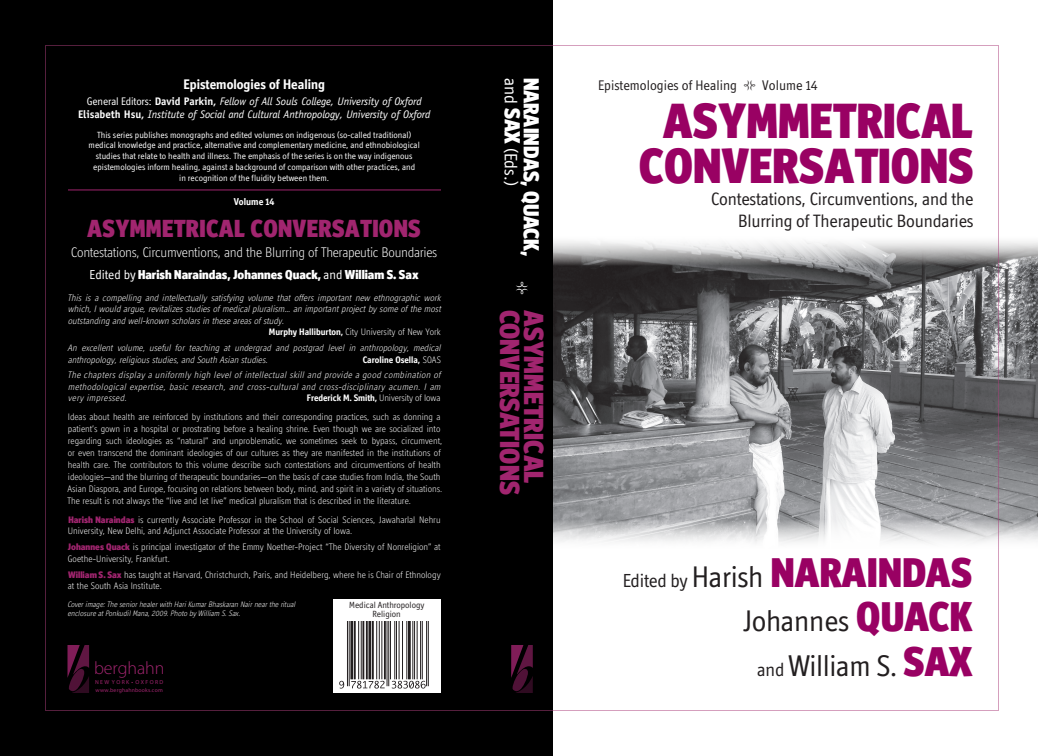
<style>
.page{position:relative;width:1044px;height:756px;background:#fff}
.page>*{position:absolute;margin:0;border:0;box-sizing:border-box;transform-origin:0 0}
.t1{font:900 50px/45.6px "Officina Display ITC";color:#990163;text-align:center}
.t2{font:900 42px "Officina Display ITC";letter-spacing:.005em;color:#990163}
.t3{font:30px "Officina Display ITC";letter-spacing:-.01em;color:#231f20}
.t4{font:900 28px "Officina Display ITC";color:#a1256f}
.t5{font:900 25px "Officina Display ITC";letter-spacing:.01em;color:#a1256f}
.t6{font:900 22px "Officina Display ITC";letter-spacing:-.01em;color:#fff}
.t7{font:18px/22px "Officina Display ITC";letter-spacing:-.01em;color:#231f20;text-align:right}
.t8{font:18px "Officina Display ITC";color:#fff}
.t9{font:300 18px "Myriad Pro";letter-spacing:-.005em;color:#a1256f}
.t10{font:16px "Type Embellishments Two Plain";color:#fff}
.t11{font:300 14px "Officina Display ITC";letter-spacing:-.02em;color:#fff}
.t12{font:14px "Officina Display ITC";color:#231f20}
.t13{font:700 14px "Officina Display ITC";color:#fff}
.t14{font:900 13px "Officina Display ITC";color:#fff}
.t15{font:italic 11px/13.2px "Officina Sans";letter-spacing:-.01em;color:#fff;text-align:center}
.t16{font:700 10px "Officina Display ITC";color:#fff}
.t17{font:300 9.5px/12px "Officina Display ITC";color:#fff}
.t18{font:italic 300 9.5px/11.4px "Officina Display ITC";color:#fff;text-align:justify}
.t19{font:700 9.5px "Officina Display ITC";letter-spacing:-.005em;color:#fff}
.t20{font:9px "Officina Display ITC";color:#fff}
.t21{font:9px "Officina Display ITC";color:#231f20}
.t22{font:italic 300 8px/9.6px "Officina Display ITC";color:#fff}
.t23{font:5.8px "Myriad Pro";letter-spacing:.03em;color:#a1256f}
.s1{font-family:"Officina Display ITC";font-style:normal}
.s2{font-weight:700;font-style:normal}
.s3{font-weight:400}
.s4{font-weight:700}
.s5{font-weight:300}
.s6{font-weight:900;color:#a1256f}
.s7{font-weight:900;font-size:22px}
.s8{font-family:"Type Embellishments Two Plain"}
.s9{font-weight:400;font-size:19px;color:#231f20}
.s10{font-weight:400;font-size:30px;color:#231f20}
.s11{font-weight:900;font-size:42px;color:#990163}
.s12{font-size:19px}
</style>
<div class="page">
<img style="left:553px;top:241px;width:484px;height:302px">
<div style="left:0;top:0;width:553px;height:756px;background:#000"></div>
<svg style="left:333px;top:599px;width:108px;height:94px;background:#edeced"></svg>
<hr style="left:428px;top:611px;width:1px;height:75px;background:#231f20">
<hr style="left:426px;top:611px;width:1px;height:75px;background:#231f20">
<hr style="left:422px;top:611px;width:1px;height:68px;background:#231f20">
<hr style="left:420px;top:611px;width:1px;height:68px;background:#231f20">
<hr style="left:417px;top:611px;width:1px;height:68px;background:#231f20">
<hr style="left:414px;top:611px;width:1px;height:68px;background:#231f20">
<hr style="left:412px;top:611px;width:1px;height:68px;background:#231f20">
<hr style="left:410px;top:611px;width:1px;height:68px;background:#231f20">
<hr style="left:409px;top:611px;width:1px;height:68px;background:#231f20">
<hr style="left:408px;top:611px;width:1px;height:68px;background:#231f20">
<hr style="left:406px;top:611px;width:1px;height:68px;background:#231f20">
<hr style="left:402px;top:611px;width:1px;height:68px;background:#231f20">
<hr style="left:399px;top:611px;width:1px;height:68px;background:#231f20">
<hr style="left:396px;top:611px;width:1px;height:68px;background:#231f20">
<hr style="left:394px;top:611px;width:1px;height:68px;background:#231f20">
<hr style="left:390px;top:611px;width:1px;height:68px;background:#231f20">
<hr style="left:388px;top:611px;width:1px;height:75px;background:#231f20">
<hr style="left:387px;top:611px;width:1px;height:75px;background:#231f20">
<hr style="left:385px;top:611px;width:1px;height:68px;background:#231f20">
<hr style="left:384px;top:611px;width:1px;height:68px;background:#231f20">
<hr style="left:381px;top:611px;width:1px;height:68px;background:#231f20">
<hr style="left:379px;top:611px;width:1px;height:68px;background:#231f20">
<hr style="left:376px;top:611px;width:1px;height:68px;background:#231f20">
<hr style="left:373px;top:611px;width:1px;height:68px;background:#231f20">
<hr style="left:372px;top:611px;width:1px;height:68px;background:#231f20">
<hr style="left:370px;top:611px;width:1px;height:68px;background:#231f20">
<hr style="left:369px;top:611px;width:1px;height:68px;background:#231f20">
<hr style="left:367px;top:611px;width:1px;height:68px;background:#231f20">
<hr style="left:366px;top:611px;width:1px;height:68px;background:#231f20">
<hr style="left:363px;top:611px;width:1px;height:68px;background:#231f20">
<hr style="left:361px;top:611px;width:1px;height:68px;background:#231f20">
<hr style="left:358px;top:611px;width:1px;height:68px;background:#231f20">
<hr style="left:355px;top:611px;width:1px;height:68px;background:#231f20">
<hr style="left:354px;top:611px;width:1px;height:68px;background:#231f20">
<hr style="left:352px;top:611px;width:1px;height:68px;background:#231f20">
<hr style="left:351px;top:611px;width:1px;height:68px;background:#231f20">
<hr style="left:350px;top:611px;width:1px;height:68px;background:#231f20">
<hr style="left:349px;top:611px;width:1px;height:75px;background:#231f20">
<hr style="left:347px;top:611px;width:1px;height:75px;background:#231f20">
<svg style="left:339px;top:681px;width:87px;height:8px"></svg>
<div style="left:336px;top:601px;width:101px;height:20px;background:#fff"></div>
<hr style="left:68px;top:189px;width:373px;height:1px;background:#a1256f">
<svg style="left:68px;top:645px;width:21px;height:48px"></svg>
<svg style="left:511px;top:645px;width:22px;height:48px"></svg>
<p class="t13" style="left:184px;top:76px;width:143px">Epistemologies of Healing</p>
<p class="t15" style="left:78px;top:94px;width:354px"><span class="s1">General Editors:</span> <span class="s2">David Parkin,</span> Fellow of All Souls College, University of Oxford<br><span class="s2">Elisabeth Hsu,</span> Institute of Social and Cultural Anthropology, University of Oxford</p>
<p class="t20" style="left:97px;top:129px;width:316px">This series publishes monographs and edited volumes on indigenous (so-called traditional)</p>
<p class="t20" style="left:89px;top:140px;width:333px">medical knowledge and practice, alternative and complementary medicine, and ethnobiological</p>
<p class="t20" style="left:96px;top:151px;width:318px">studies that relate to health and illness. The emphasis of the series is on the way indigenous</p>
<p class="t20" style="left:93px;top:162px;width:323px">epistemologies inform healing, against a background of comparison with other practices, and</p>
<p class="t20" style="left:179px;top:173px;width:151px">in recognition of the fluidity between them.</p>
<p class="t16" style="left:234px;top:196px;width:42px">Volume 14</p>
<p class="t5" style="left:87px;top:214px;width:335px">ASYMMETRICAL CONVERSATIONS</p>
<p class="t11" style="left:71px;top:244px;width:367px">Contestations, Circumventions, and the Blurring of Therapeutic Boundaries</p>
<p class="t14" style="left:90px;top:267px;width:330px"><span class="s3">Edited by</span> Harish Naraindas, Johannes Quack, <span class="s3">and</span> William S. Sax</p>
<p class="t18" style="left:68px;top:292px;width:377px">This is a compelling and intellectually satisfying volume that offers important new ethnographic work which,Iwould argue,revitalizesstudiesofmedicalpluralism… an importantprojectbysomeofthemost outstanding and well-known scholarsin theseareasofstudy.</p>
<p class="t17" style="left:269px;top:326px;width:173px"><span class="s4">Murphy Halliburton,</span> City University of New York</p>
<p class="t18" style="left:68px;top:342px;width:377px">An excellent volume, useful for teaching at undergrad and postgrad level in anthropology, medical anthropology,religiousstudies,and South Asian studies.</p>
<p class="t19" style="left:363px;top:354px;width:80px">Caroline Osella, <span class="s5">SOAS</span></p>
<p class="t18" style="left:68px;top:369px;width:377px">The chapters display a uniformly high level of intellectual skill and provide a good combination of methodological expertise, basic research, and cross-cultural and cross-disciplinary acumen. I am very impressed.</p>
<p class="t19" style="left:307px;top:393px;width:135px">Frederick M. Smith, <span class="s5">University of Iowa</span></p>
<p class="t17" style="left:68px;top:411px;width:376px">Ideas about health are reinforced by institutions and their corresponding practices, such as donning a patient’s gown in a hospital or prostrating before a healing shrine. Even though we are socialized into regarding such ideologies as “natural” and unproblematic, we sometimes seek to bypass, circumvent, or even transcend the dominant ideologies of our cultures as they are manifested in the institutions of health care. The contributors to this volume describe such contestations and circumventions of health ideologies—and the blurring of therapeutic boundaries—on the basis of case studies from India, the South Asian Diaspora, and Europe, focusing on relations between body, mind, and spirit in a variety of situations.<br>The result is not always the “live and let live” medical pluralism that is described in the literature.</p>
<p class="t17" style="left:68px;top:514px;width:374px;line-height:11.4px"><span class="s6">Harish Naraindas</span> is currently Associate Professor in the School of Social Sciences, Jawaharlal Nehru<br>University, New Delhi, and Adjunct Associate Professor at the University of Iowa.</p>
<p class="t17" style="left:68px;top:541px;width:374px;line-height:11.4px"><span class="s6">Johannes Quack</span> is principal investigator of the Emmy Noether-Project “The Diversity of Nonreligion” at<br>Goethe-University, Frankfurt.</p>
<p class="t17" style="left:68px;top:569px;width:374px;line-height:11.4px"><span class="s6">William S. Sax</span> has taught at Harvard, Christchurch, Paris, and Heidelberg, where he is Chair of Ethnology at the South Asia Institute.</p>
<p class="t21" style="left:349px;top:600px;width:77px">Medical Anthropology</p>
<p class="t21" style="left:373px;top:609px;width:30px">Religion</p>
<p class="t22" style="left:68px;top:599px;width:231px">Coverimage:Theseniorhealerwith HariKumarBhaskaran Nairneartheritual enclosureatPonkudilMana,2009.Photo byWilliam S.Sax.</p>
<p class="t9" style="left:94px;top:658px;width:72px">berghahn</p>
<p class="t23" style="left:95px;top:678px;width:70px">N E W Y O R K • O X F O R D</p>
<p class="t23" style="left:96px;top:686px;width:69px">www.berghahnbooks.com</p>
<p class="t8" style="left:521px;top:78px;width:109px;rotate:90deg">and <span class="s7">SAX</span> (Eds.)</p>
<p class="t6" style="left:544px;top:78px;width:180px;rotate:90deg">NARAINDAS, QUACK,</p>
<p class="t10" style="left:516px;top:295px;width:16px;rotate:-90deg">[]</p>
<p class="t4" style="left:526px;top:310px;width:187px;rotate:90deg">CONVERSATIONS</p>
<p class="t4" style="left:550px;top:310px;width:176px;rotate:90deg">ASYMMETRICAL</p>
<p class="t12" style="left:598px;top:77px;width:221px">Epistemologies of Healing <span class="s8">[]</span> Volume 14</p>
<p class="t1" style="left:639px;top:99px;width:336px">ASYMMETRICAL<br>CONVERSATIONS</p>
<p class="t7" style="left:711px;top:187px;width:264px">Contestations, Circumventions, and the<br>Blurring of Therapeutic Boundaries</p>
<p class="t2" style="left:623px;top:548px;width:351px"><span class="s9">Edited by</span> <span class="s10">Harish</span> NARAINDAS</p>
<p class="t3" style="left:743px;top:604px;width:231px">Johannes <span class="s11">QUACK</span></p>
<p class="t3" style="left:757px;top:648px;width:217px"><span class="s12">and</span> William S. <span class="s11">SAX</span></p>
</div>
